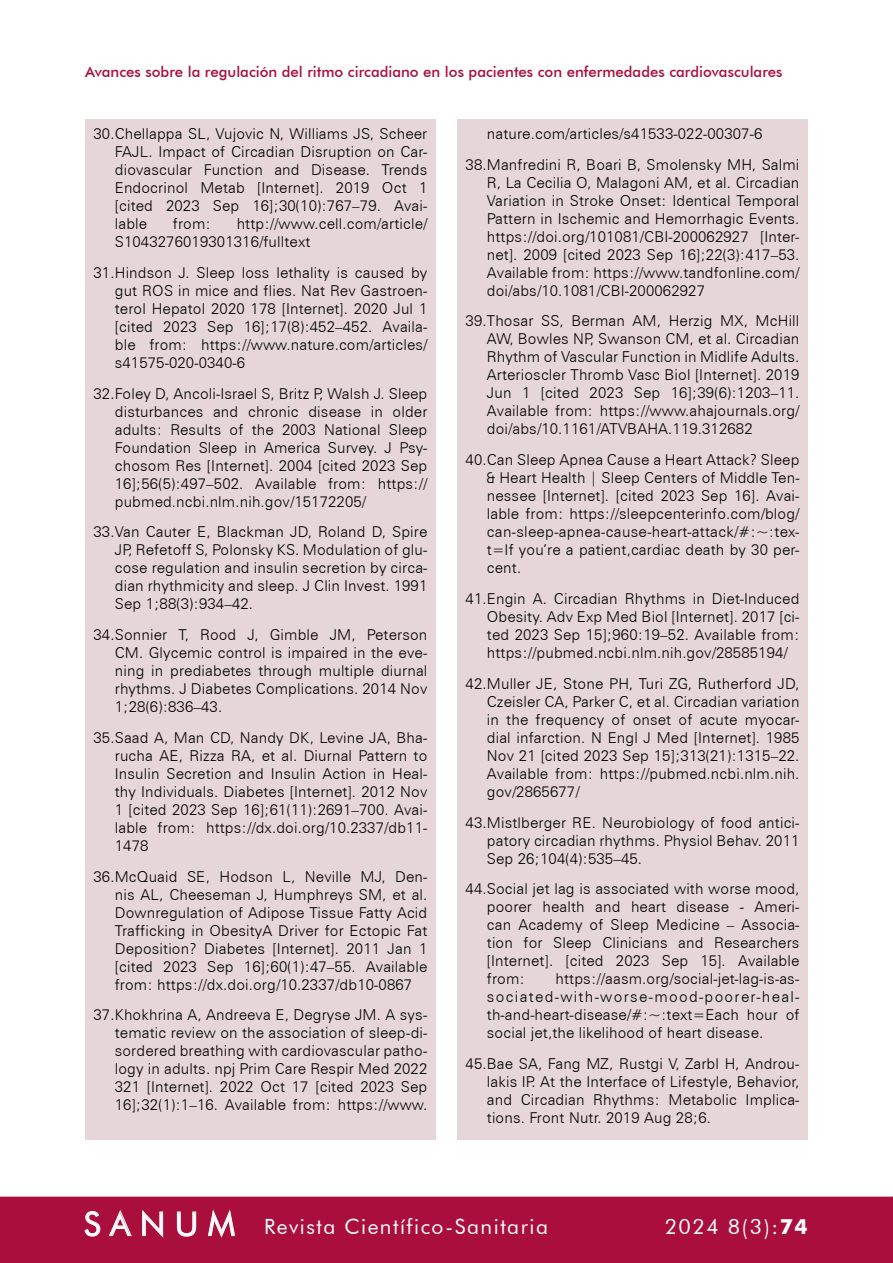
<style>
.page{position:relative;width:893px;height:1263px;background:#fff}
.page>*{position:absolute;margin:0;border:0;box-sizing:border-box;transform-origin:0 0}
.t1{font:21px "Futura BT";letter-spacing:.07em;color:#fff}
.t2{font:300 15px/18px "Zurich BT";letter-spacing:.01em;color:#000;text-align:justify}
.t3{font:500 15px "Futura BT";color:#aa0e3d}
.s1{font-size:33px}
.s2{font-weight:700}
</style>
<div class="page">
<div style="left:0;top:1197px;width:893px;height:66px;background:#aa0e3d"></div>
<div style="left:85px;top:119px;width:351px;height:1021px;background:#e6d6d9"></div>
<div style="left:457px;top:119px;width:351px;height:1021px;background:#e6d6d9"></div>
<p class="t3" style="left:85px;top:63px;width:699px">Avances sobre la regulación del ritmo circadiano en los pacientes con enfermedades cardiovasculares</p>
<p class="t2" style="left:115px;top:125px;width:314px;text-indent:-21px">30.Chellappa SL, Vujovic N, Williams JS, Scheer FAJL. Impact of Circadian Disruption on Car&shy;diovascular Function and Disease. Trends Endocrinol Metab [Internet]. 2019 Oct 1 [cited 2023 Sep 16];30(10):767–79. Avai&shy;lable</p>
<p class="t2" style="left:173px;top:215px;width:39px">from:</p>
<p class="t2" style="left:115px;top:215px;width:314px;text-indent:122px">http://www.cell.com/article/<br>S1043276019301316/fulltext</p>
<p class="t2" style="left:115px;top:263px;width:314px;text-indent:-21px">31.Hindson J. Sleep loss lethality is caused by gut ROS in mice and flies. Nat Rev Gastroen&shy;terol Hepatol 2020 178 [Internet]. 2020 Jul 1 [cited 2023 Sep 16];17(8):452–452. Availa&shy;ble from: https://www.nature.com/articles/ s41575-020-0340-6</p>
<p class="t2" style="left:115px;top:384px;width:314px;text-indent:-21px">32.Foley D, Ancoli-Israel S, Britz P, Walsh J. Sleep disturbances and chronic disease in older adults: Results of the 2003 National Sleep Foundation Sleep in America Survey. J Psy&shy;chosom Res [Internet]. 2004 [cited 2023 Sep 16];56(5):497–502. Available from: https:// pubmed.ncbi.nlm.nih.gov/15172205/</p>
<p class="t2" style="left:115px;top:523px;width:314px;text-indent:-21px">33.Van Cauter E, Blackman JD, Roland D, Spire JP, Refetoff S, Polonsky KS. Modulation of glu&shy;cose regulation and insulin secretion by circa&shy;dian rhythmicity and sleep. J Clin Invest. 1991<br>Sep 1;88(3):934–42.</p>
<p class="t2" style="left:115px;top:626px;width:314px;text-indent:-21px">34.Sonnier T, Rood J, Gimble JM, Peterson CM. Glycemic control is impaired in the eve&shy;ning in prediabetes through multiple diurnal rhythms. J Diabetes Complications. 2014 Nov 1;28(6):836–43.</p>
<p class="t2" style="left:115px;top:728px;width:314px;text-indent:-21px">35.Saad A, Man CD, Nandy DK, Levine JA, Bha&shy;rucha AE, Rizza RA, et al. Diurnal Pattern to Insulin Secretion and Insulin Action in Heal&shy;thy Individuals. Diabetes [Internet]. 2012 Nov 1 [cited 2023 Sep 16];61(11):2691–700. Avai&shy;lable from: https://dx.doi.org/10.2337/db11- 1478</p>
<p class="t2" style="left:115px;top:867px;width:314px;text-indent:-21px">36.McQuaid SE, Hodson L, Neville MJ, Den&shy;nis AL, Cheeseman J, Humphreys SM, et al.<br>Downregulation of Adipose Tissue Fatty Acid Trafficking in ObesityA Driver for Ectopic Fat Deposition? Diabetes [Internet]. 2011 Jan 1 [cited 2023 Sep 16];60(1):47–55. Available from: https://dx.doi.org/10.2337/db10-0867</p>
<p class="t2" style="left:115px;top:1006px;width:314px;text-indent:-21px">37.Khokhrina A, Andreeva E, Degryse JM. A sys&shy;tematic review on the association of sleep-di&shy;sordered breathing with cardiovascular patho&shy;logy in adults. npj Prim Care Respir Med 2022<br>321 [Internet]. 2022 Oct 17 [cited 2023 Sep 16];32(1):1–16. Available from: https://www.</p>
<p class="t2" style="left:466px;top:118px;width:335px;line-height:30.8px;text-indent:21px">nature.com/articles/s41533-022-00307-6<br>38.Manfredini R, Boari B, Smolensky MH, Salmi</p>
<p class="t2" style="left:487px;top:173px;width:314px">R, La Cecilia O, Malagoni AM, et al. Circadian Variation in Stroke Onset: Identical Temporal Pattern in Ischemic and Hemorrhagic Events. https://doi.org/101081/CBI-200062927 [Inter&shy;net]. 2009 [cited 2023 Sep 16];22(3):417–53.<br>Available from: https://www.tandfonline.com/ doi/abs/10.1081/CBI-200062927</p>
<p class="t2" style="left:487px;top:312px;width:314px;text-indent:-21px">39.Thosar SS, Berman AM, Herzig MX, McHill AW, Bowles NP, Swanson CM, et al. Circadian Rhythm of Vascular Function in Midlife Adults.<br>Arterioscler Thromb Vasc Biol [Internet]. 2019<br>Jun 1 [cited 2023 Sep 16];39(6):1203–11.<br>Available from: https://www.ahajournals.org/ doi/abs/10.1161/ATVBAHA.119.312682</p>
<p class="t2" style="left:487px;top:451px;width:314px;text-indent:-21px">40.Can Sleep Apnea Cause a Heart Attack? Sleep &amp; Heart Health | Sleep Centers of Middle Ten&shy;nessee [Internet]. [cited 2023 Sep 16]. Avai&shy;lable from: https://sleepcenterinfo.com/blog/ can-sleep-apnea-cause-heart-attack/#:~:tex&shy;t=If you’re a patient,cardiac death by 30 per&shy;cent.</p>
<p class="t2" style="left:487px;top:589px;width:314px;text-indent:-21px">41.Engin A. Circadian Rhythms in Diet-Induced Obesity. Adv Exp Med Biol [Internet]. 2017 [ci&shy;ted 2023 Sep 15];960:19–52. Available from: https://pubmed.ncbi.nlm.nih.gov/28585194/</p>
<p class="t2" style="left:487px;top:674px;width:314px;text-indent:-21px">42.Muller JE, Stone PH, Turi ZG, Rutherford JD, Czeisler CA, Parker C, et al. Circadian variation in the frequency of onset of acute myocar&shy;dial infarction. N Engl J Med [Internet]. 1985<br>Nov 21 [cited 2023 Sep 15];313(21):1315–22.<br>Available from: https://pubmed.ncbi.nlm.nih. gov/2865677/</p>
<p class="t2" style="left:487px;top:813px;width:314px;text-indent:-21px">43.Mistlberger RE. Neurobiology of food antici&shy;patory circadian rhythms. Physiol Behav. 2011<br>Sep 26;104(4):535–45.</p>
<p class="t2" style="left:487px;top:880px;width:314px;text-indent:-21px">44.Social jet lag is associated with worse mood, poorer health and heart disease - Ameri&shy;can Academy of Sleep Medicine – Associa&shy;tion for Sleep Clinicians and Researchers [Internet]. [cited 2023 Sep 15]. Available from:</p>
<p class="t2" style="left:487px;top:970px;width:314px;text-indent:69px">https://aasm.org/social-jet-lag-is-as&shy;sociated-with-worse-mood-poorer-heal&shy;th-and-heart-disease/#:~:text=Each hour of social jet,the likelihood of heart disease.</p>
<p class="t2" style="left:487px;top:1054px;width:314px;text-indent:-21px">45.Bae SA, Fang MZ, Rustgi V, Zarbl H, Androu&shy;lakis IP. At the Interface of Lifestyle, Behavior, and Circadian Rhythms: Metabolic Implica&shy;tions. Front Nutr. 2019 Aug 28;6.</p>
<h1 class="t1" style="left:84px;top:1214px;width:466px"><span class="s1">S A N U M</span> Revista Científico-Sanitaria</h1>
<h1 class="t1" style="left:665px;top:1214px;width:144px">2024 8(3):<span class="s2">74</span></h1>
</div>
